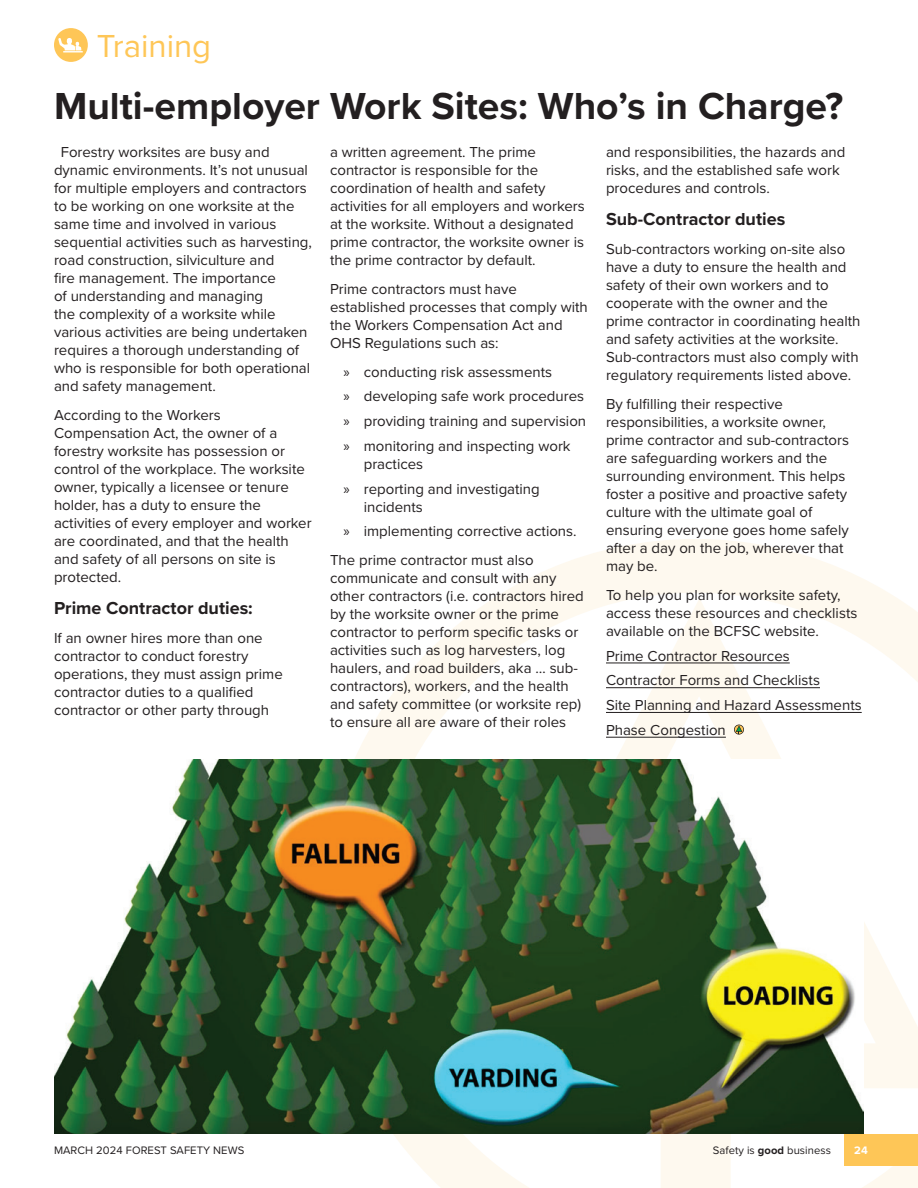
<style>
.page{position:relative;width:918px;height:1188px;background:#fff}
.page>*{position:absolute;margin:0;border:0;box-sizing:border-box;transform-origin:0 0}
.t1{font:700 39px "Proxima Nova";color:#231f20}
.t2{font:33px "Proxima Nova";color:#fec657}
.t3{font:700 18px "Proxima Nova";color:#231f20}
.t4{font:15px/18px "Proxima Nova";color:#231f20}
.t5{font:11.25px "Proxima Nova";letter-spacing:.005em;color:#231f20}
.t6{font:700 11.25px "Proxima Nova";color:#fff}
.s1{font-family:"Myriad Pro"}
.s2{font-weight:700}
</style>
<div class="page">
<svg style="left:355px;top:539px;width:563px;height:649px"></svg>
<svg style="left:54px;top:28px;width:34px;height:34px"></svg>
<hr style="left:606px;top:663px;width:184px;height:1px;background:#231f20">
<hr style="left:606px;top:687px;width:214px;height:1px;background:#231f20">
<hr style="left:606px;top:712px;width:256px;height:1px;background:#231f20">
<hr style="left:606px;top:737px;width:120px;height:1px;background:#231f20">
<svg style="left:734px;top:725px;width:10px;height:10px"></svg>
<img style="left:55px;top:759px;width:808px;height:375px">
<div style="left:845px;top:1134px;width:73px;height:32px;background:#fec657"></div>
<h2 class="t2" style="left:97px;top:22px;width:116px">Training</h2>
<h1 class="t1" style="left:54px;top:77px;width:791px">Multi-employer Work Sites: Who’s in Charge?</h1>
<p class="t4" style="left:54px;top:142px;width:260px;text-indent:7px">Forestry worksites are busy and dynamic environments. It’s not unusual for multiple employers and contractors to be working on one worksite at the same time and involved in various sequential activities such as harvesting, road construction, silviculture and<br>fire management. The importance<br>of understanding and managing<br>the complexity of a worksite while various activities are being undertaken requires a thorough understanding of who is responsible for both operational and safety management.</p>
<p class="t4" style="left:54px;top:405px;width:259px">According to the Workers<br>Compensation Act, the owner of a forestry worksite has possession or control of the workplace. The worksite owner, typically a licensee or tenure holder, has a duty to ensure the activities of every employer and worker are coordinated, and that the health and safety of all persons on site is protected.</p>
<p class="t3" style="left:54px;top:595px;width:200px">Prime Contractor duties:</p>
<p class="t4" style="left:54px;top:628px;width:230px">If an owner hires more than one contractor to conduct forestry operations, they must assign prime contractor duties to a qualified contractor or other party through</p>
<p class="t4" style="left:330px;top:142px;width:256px">a written agreement. The prime contractor is responsible for the coordination of health and safety activities for all employers and workers at the worksite. Without a designated prime contractor, the worksite owner is the prime contractor by default.</p>
<p class="t4" style="left:330px;top:279px;width:259px">Prime contractors must have established processes that comply with the Workers Compensation Act and<br>OHS Regulations such as:</p>
<p class="t4" style="left:344px;top:359px;width:244px;line-height:24.8px"><span class="s1">»</span> conducting risk assessments<br><span class="s1">»</span> developing safe work procedures <span class="s1">»</span> providing training and supervision <span class="s1">»</span> monitoring and inspecting work</p>
<p class="t4" style="left:344px;top:451px;width:198px;line-height:24.8px;text-indent:20px">practices<br><span class="s1">»</span> reporting and investigating</p>
<p class="t4" style="left:344px;top:494px;width:235px;line-height:24.8px;text-indent:20px">incidents<br><span class="s1">»</span> implementing corrective actions.</p>
<p class="t4" style="left:330px;top:551px;width:255px">The prime contractor must also communicate and consult with any other contractors (i.e. contractors hired by the worksite owner or the prime contractor to perform specific tasks or activities such as log harvesters, log haulers, and road builders, aka … sub&shy;contractors), workers, and the health and safety committee (or worksite rep) to ensure all are aware of their roles</p>
<p class="t4" style="left:606px;top:142px;width:241px">and responsibilities, the hazards and risks, and the established safe work procedures and controls.</p>
<p class="t3" style="left:606px;top:206px;width:181px">Sub-Contractor duties</p>
<p class="t4" style="left:606px;top:240px;width:256px">Sub-contractors working on-site also have a duty to ensure the health and safety of their own workers and to cooperate with the owner and the prime contractor in coordinating health and safety activities at the worksite.<br>Sub-contractors must also comply with regulatory requirements listed above.</p>
<p class="t4" style="left:606px;top:394px;width:245px">By fulfilling their respective responsibilities, a worksite owner, prime contractor and sub-contractors are safeguarding workers and the surrounding environment. This helps foster a positive and proactive safety culture with the ultimate goal of ensuring everyone goes home safely after a day on the job, wherever that may be.</p>
<p class="t4" style="left:606px;top:585px;width:253px">To help you plan for worksite safety, access these resources and checklists available on the BCFSC website.</p>
<p class="t4" style="left:606px;top:643px;width:257px;line-height:24.8px">Prime Contractor Resources<br>Contractor Forms and Checklists<br>Site Planning and Hazard Assessments<br>Phase Congestion</p>
<p class="t5" style="left:54px;top:1142px;width:192px">MARCH 2024 FOREST SAFETY NEWS</p>
<p class="t5" style="left:713px;top:1142px;width:120px">Safety is <span class="s2">good</span> business</p>
<p class="t6" style="left:854px;top:1142px;width:15px">24</p>
</div>
